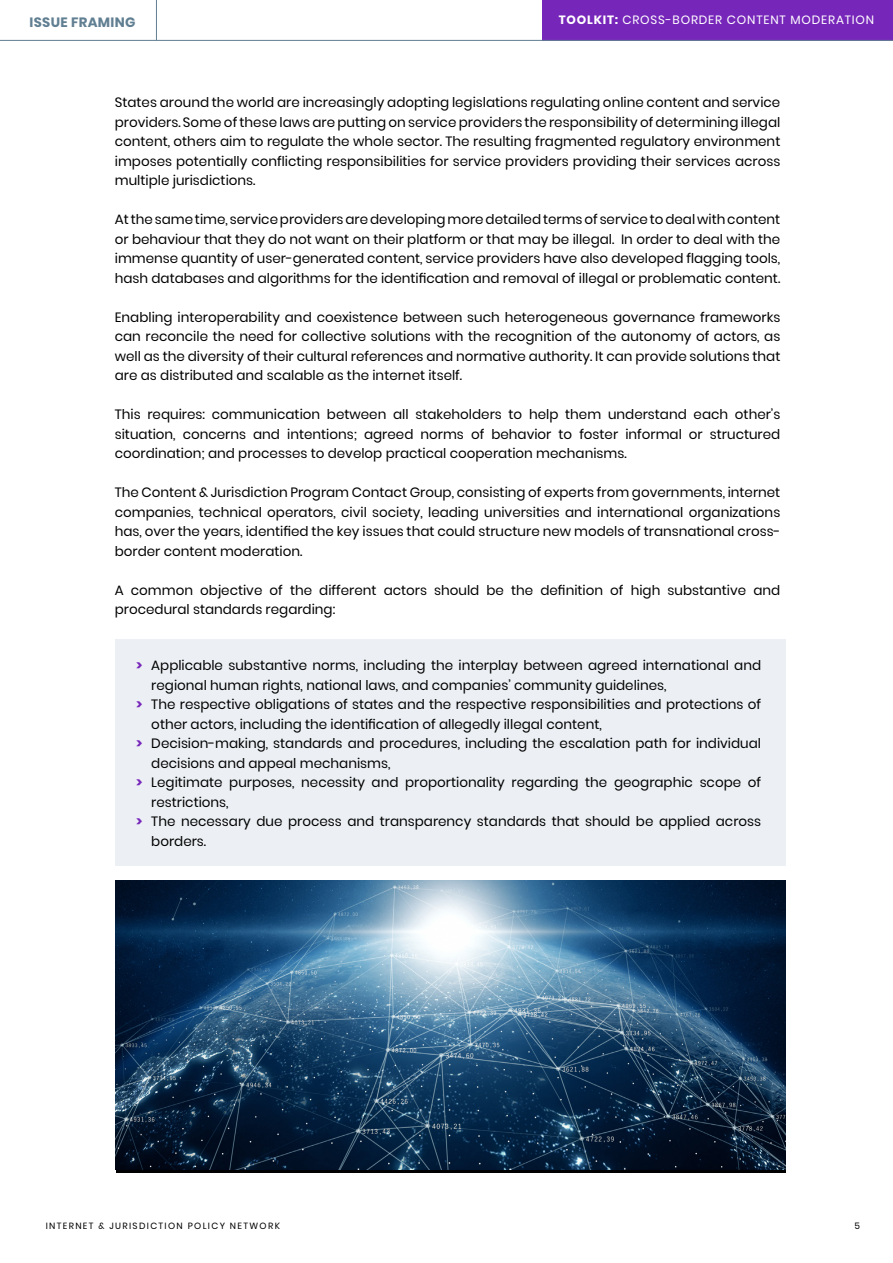
<style>
.page{position:relative;width:893px;height:1263px;background:#fff}
.page>*{position:absolute;margin:0;border:0;box-sizing:border-box;transform-origin:0 0}
.t1{font:13.5px/19.5px "Poppins";color:#000;text-align:justify}
.t2{font:700 13.5px "Poppins";letter-spacing:.025em;color:#617f92}
.t3{font:12px "Poppins";letter-spacing:.07em;color:#fff}
.t4{font:9px "Poppins";letter-spacing:.15em;color:#000}
.s1{font-weight:700}
.s2{font-weight:700;color:#7726ba}
</style>
<div class="page">
<div style="left:542px;top:0;width:351px;height:40px;background:#7726ba"></div>
<img style="left:116px;top:880px;width:669px;height:289px">
<hr style="left:0;top:40px;width:893px;height:1px;background:#617f92">
<hr style="left:156px;top:0;width:1px;height:40px;background:#617f92">
<div style="left:116px;top:639px;width:670px;height:226px;background:#ecf0f4"></div>
<p class="t2" style="left:30px;top:14px;width:108px">ISSUE FRAMING</p>
<p class="t3" style="left:559px;top:13px;width:317px"><span class="s1">TOOLKIT:</span> CROSS-BORDER CONTENT MODERATION</p>
<p class="t1" style="left:115px;top:93px;width:667px">States around the world are increasingly adopting legislations regulating online content and service providers. Some of these laws are putting on service providers the responsibility of determining illegal content, others aim to regulate the whole sector. The resulting fragmented regulatory environment imposes potentially conflicting responsibilities for service providers providing their services across multiple jurisdictions.</p>
<p class="t1" style="left:115px;top:210px;width:667px">At the same time, service providers are developing more detailed terms of service to deal with content or behaviour that they do not want on their platform or that may be illegal. In order to deal with the immense quantity of user-generated content, service providers have also developed flagging tools, hash databases and algorithms for the identification and removal of illegal or problematic content.</p>
<p class="t1" style="left:115px;top:307px;width:667px">Enabling interoperability and coexistence between such heterogeneous governance frameworks can reconcile the need for collective solutions with the recognition of the autonomy of actors, as well as the diversity of their cultural references and normative authority. It can provide solutions that are as distributed and scalable as the internet itself.</p>
<p class="t1" style="left:115px;top:405px;width:667px">This requires: communication between all stakeholders to help them understand each other’s situation, concerns and intentions; agreed norms of behavior to foster informal or structured coordination; and processes to develop practical cooperation mechanisms.</p>
<p class="t1" style="left:115px;top:483px;width:667px">The Content &amp; Jurisdiction Program Contact Group, consisting of experts from governments, internet companies, technical operators, civil society, leading universities and international organizations has, over the years, identified the key issues that could structure new models of transnational cross&shy;border content moderation.</p>
<p class="t1" style="left:115px;top:580px;width:667px">A common objective of the different actors should be the definition of high substantive and procedural standards regarding:</p>
<p class="t1" style="left:136px;top:656px;width:627px"><span class="s2">&gt;</span> Applicable substantive norms, including the interplay between agreed international and</p>
<p class="t1" style="left:151px;top:675px;width:517px">regional human rights, national laws, and companies’ community guidelines,</p>
<p class="t1" style="left:136px;top:695px;width:626px"><span class="s2">&gt;</span> The respective obligations of states and the respective responsibilities and protections of</p>
<p class="t1" style="left:151px;top:714px;width:452px">other actors, including the identification of allegedly illegal content,</p>
<p class="t1" style="left:136px;top:734px;width:626px"><span class="s2">&gt;</span> Decision-making, standards and procedures, including the escalation path for individual</p>
<p class="t1" style="left:151px;top:753px;width:241px">decisions and appeal mechanisms,</p>
<p class="t1" style="left:136px;top:773px;width:627px"><span class="s2">&gt;</span> Legitimate purposes, necessity and proportionality regarding the geographic scope of</p>
<p class="t1" style="left:151px;top:792px;width:79px">restrictions,</p>
<p class="t1" style="left:136px;top:812px;width:627px"><span class="s2">&gt;</span> The necessary due process and transparency standards that should be applied across</p>
<p class="t1" style="left:151px;top:831px;width:56px">borders.</p>
<p class="t4" style="left:46px;top:1220px;width:236px">INTERNET &amp; JURISDICTION POLICY NETWORK</p>
<p class="t4" style="left:854px;top:1220px;width:7px">5</p>
</div>
